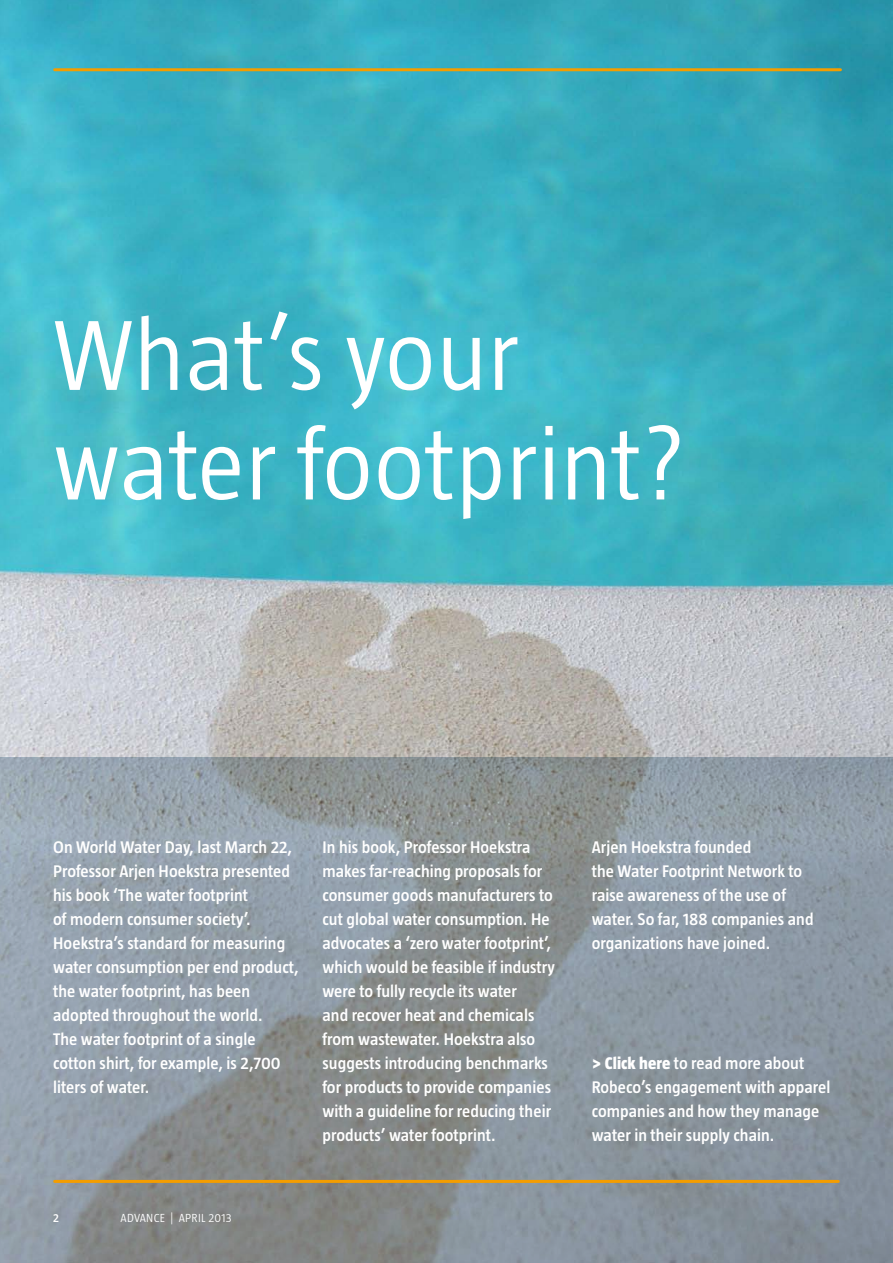
<style>
.page{position:relative;width:893px;height:1263px;background:#fff}
.page>*{position:absolute;margin:0;border:0;box-sizing:border-box;transform-origin:0 0}
.t1{font:300 102px/109.5px "Taz";letter-spacing:.005em;color:#fff}
.t2{font:600 17.25px/24px "Taz";letter-spacing:.005em;color:#fff}
.t3{font:300 12px "Taz";letter-spacing:.025em;color:#fff}
.t4{font:600 12px "Taz";color:#fff}
.s1{font-weight:800}
</style>
<div class="page">
<img style="left:0;top:0;width:893px;height:757px">
<hr style="left:55px;top:68px;width:785px;height:3px;background:#f49d00">
<svg style="left:0;top:757px;width:893px;height:506px;background:#8c959c"></svg>
<hr style="left:55px;top:1180px;width:783px;height:3px;background:#f49d00">
<h1 class="t1" style="left:53px;top:301px;width:634px">What’s your water footprint?</h1>
<p class="t2" style="left:53px;top:836px;width:247px">On World Water Day, last March 22,<br>Professor Arjen Hoekstra presented his book ‘The water footprint<br>of modern consumer society’.<br>Hoekstra’s standard for measuring water consumption per end product, the water footprint, has been adopted throughout the world.<br>The water footprint of a single cotton shirt, for example, is 2,700 liters of water.</p>
<p class="t2" style="left:322px;top:835px;width:234px">In his book, Professor Hoekstra makes far-reaching proposals for consumer goods manufacturers to cut global water consumption. He advocates a ‘zero water footprint’, which would be feasible if industry were to fully recycle its water<br>and recover heat and chemicals from wastewater. Hoekstra also suggests introducing benchmarks for products to provide companies with a guideline for reducing their products’ water footprint.</p>
<p class="t2" style="left:592px;top:835px;width:223px">Arjen Hoekstra founded<br>the Water Footprint Network to raise awareness of the use of water. So far, 188 companies and organizations have joined.</p>
<p class="t2" style="left:592px;top:1051px;width:240px"><span class="s1">&gt; Click here</span> to read more about<br>Robeco’s engagement with apparel companies and how they manage water in their supply chain.</p>
<p class="t4" style="left:53px;top:1211px;width:7px">2</p>
<p class="t3" style="left:121px;top:1211px;width:113px">advance | APRIL 2013</p>
</div>
